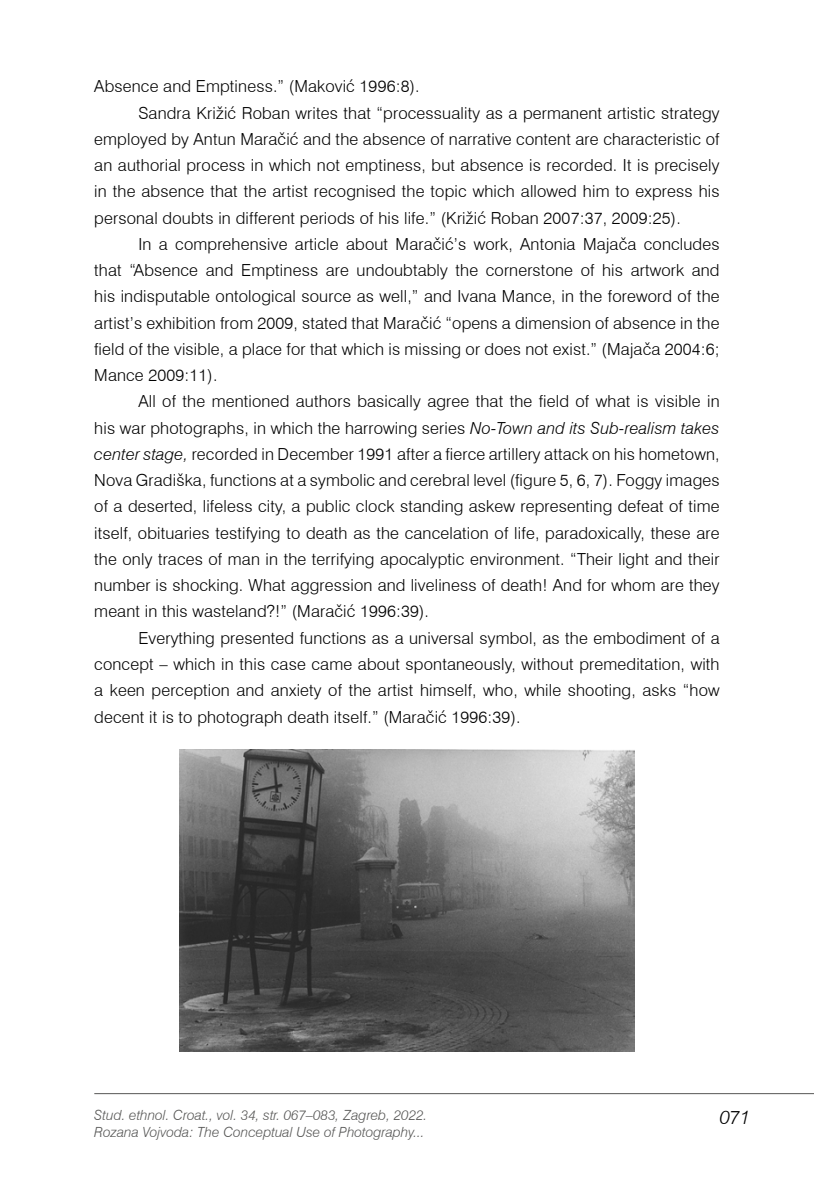
<style>
.page{position:relative;width:814px;height:1191px;background:#fff}
.page>*{position:absolute;margin:0;border:0;box-sizing:border-box;transform-origin:0 0}
.t1{font:italic 300 19.25px "Swiss 721 BT";color:#000}
.t2{font:300 16.62px "Swiss 721 BT";letter-spacing:.01em;color:#000}
.t3{font:italic 300 14px/16.8px "Swiss 721 BT";color:#575756}
.s1{font-style:italic}
</style>
<div class="page">
<hr style="left:94px;top:1093px;width:720px;height:1px;background:#575756">
<img style="left:180px;top:749px;width:454px;height:302px">
<p class="t2" style="left:94px;top:76px;width:327px">Absence and Emptiness.” (Maković 1996:8).</p>
<p class="t2" style="left:138px;top:102px;width:582px">Sandra Križić Roban writes that “processuality as a permanent artistic strategy</p>
<p class="t2" style="left:94px;top:129px;width:626px">employed by Antun Maračić and the absence of narrative content are characteristic of</p>
<p class="t2" style="left:94px;top:155px;width:626px">an authorial process in which not emptiness, but absence is recorded. It is precisely</p>
<p class="t2" style="left:94px;top:181px;width:627px">in the absence that the artist recognised the topic which allowed him to express his</p>
<p class="t2" style="left:94px;top:207px;width:588px">personal doubts in different periods of his life.” (Križić Roban 2007:37, 2009:25).</p>
<p class="t2" style="left:138px;top:234px;width:582px">In a comprehensive article about Maračić’s work, Antonia Majača concludes</p>
<p class="t2" style="left:94px;top:260px;width:626px">that “Absence and Emptiness are undoubtably the cornerstone of his artwork and</p>
<p class="t2" style="left:94px;top:286px;width:626px">his indisputable ontological source as well,” and Ivana Mance, in the foreword of the</p>
<p class="t2" style="left:94px;top:312px;width:626px">artist’s exhibition from 2009, stated that Maračić “opens a dimension of absence in the</p>
<p class="t2" style="left:94px;top:339px;width:626px">field of the visible, a place for that which is missing or does not exist.” (Majača 2004:6;</p>
<p class="t2" style="left:94px;top:365px;width:125px">Mance 2009:11).</p>
<p class="t2" style="left:138px;top:391px;width:582px">All of the mentioned authors basically agree that the field of what is visible in</p>
<p class="t2" style="left:94px;top:417px;width:627px">his war photographs, in which the harrowing series <span class="s1">No-Town and its Sub-realism takes</span></p>
<p class="t2" style="left:94px;top:444px;width:627px"><span class="s1">center stage,</span> recorded in December 1991 after a fierce artillery attack on his hometown,</p>
<p class="t2" style="left:94px;top:470px;width:626px">Nova Gradiška, functions at a symbolic and cerebral level (figure 5, 6, 7). Foggy images</p>
<p class="t2" style="left:94px;top:496px;width:627px">of a deserted, lifeless city, a public clock standing askew representing defeat of time</p>
<p class="t2" style="left:94px;top:522px;width:626px">itself, obituaries testifying to death as the cancelation of life, paradoxically, these are</p>
<p class="t2" style="left:94px;top:549px;width:627px">the only traces of man in the terrifying apocalyptic environment. “Their light and their</p>
<p class="t2" style="left:94px;top:575px;width:626px">number is shocking. What aggression and liveliness of death! And for whom are they</p>
<p class="t2" style="left:94px;top:601px;width:336px">meant in this wasteland?!” (Maračić 1996:39).</p>
<p class="t2" style="left:138px;top:627px;width:582px">Everything presented functions as a universal symbol, as the embodiment of a</p>
<p class="t2" style="left:94px;top:654px;width:626px">concept – which in this case came about spontaneously, without premeditation, with</p>
<p class="t2" style="left:94px;top:680px;width:627px">a keen perception and anxiety of the artist himself, who, while shooting, asks “how</p>
<p class="t2" style="left:94px;top:706px;width:427px">decent it is to photograph death itself.” (Maračić 1996:39).</p>
<p class="t3" style="left:94px;top:1106px;width:334px">Stud. ethnol. Croat., vol. 34, str. 067–083, Zagreb, 2022.<br>Rozana Vojvoda: The Conceptual Use of Photography...</p>
<p class="t1" style="left:719px;top:1105px;width:32px">071</p>
</div>
